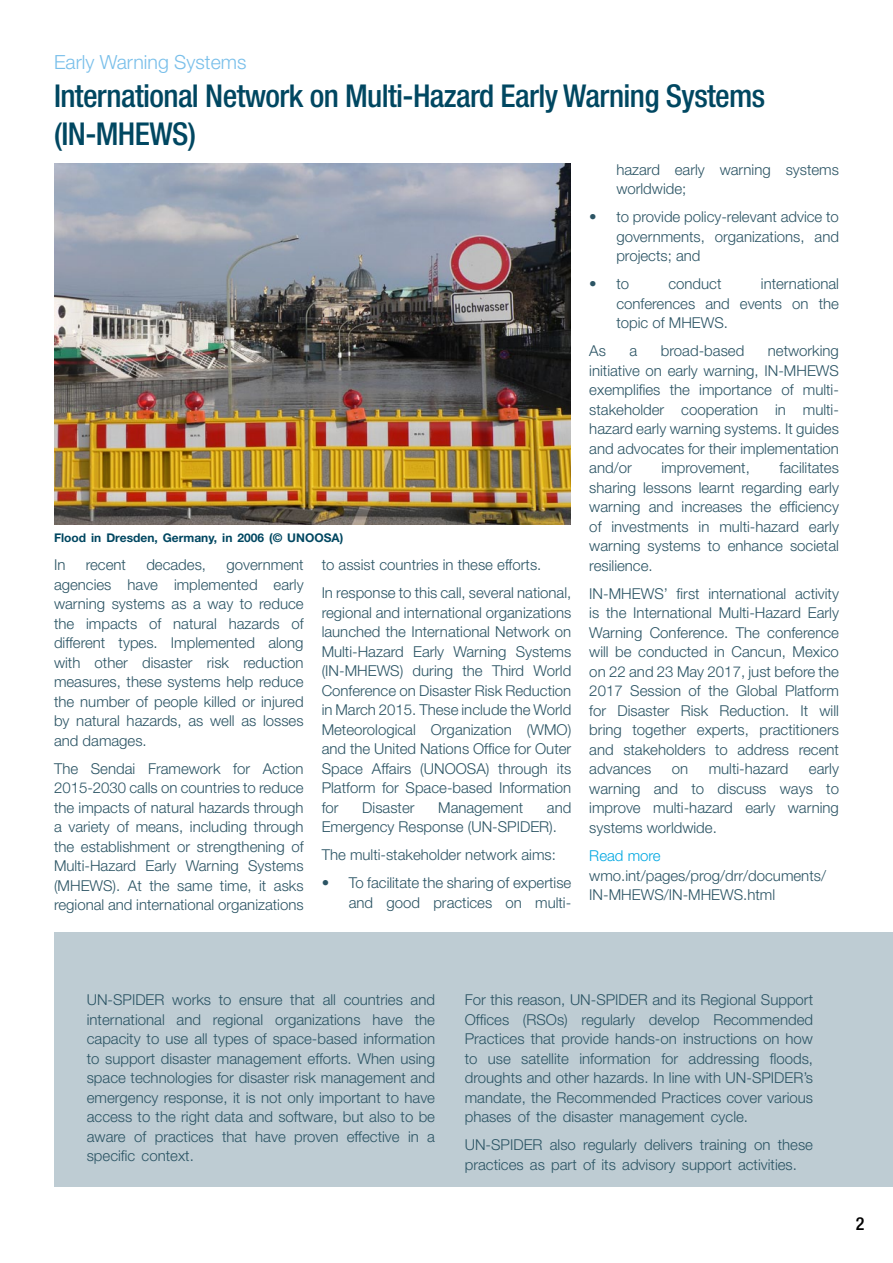
<style>
.page{position:relative;width:893px;height:1263px;background:#fff}
.page>*{position:absolute;margin:0;border:0;box-sizing:border-box;transform-origin:0 0}
.Header_Article{font:500 condensed 31.5px/37.8px "Helvetica Neue";letter-spacing:-.02em;color:#004761}
.t1{font:300 19.5px "Helvetica Neue";color:#79bfea}
.t2{font:500 condensed 18px "Helvetica Neue";color:#000}
.Interview_Answers{font:300 15px/19.5px "Helvetica Neue";color:#2b5464;text-align:justify}
.Text_body_articles{font:300 15px/19.5px "Helvetica Neue";color:#2b5464;text-align:justify}
.t3{font:700 12px "Helvetica Neue";color:#004761}
.s1{color:#00a7e1}
</style>
<div class="page">
<div style="left:54px;top:932px;width:839px;height:254px;background:#beccd3"></div>
<img style="left:54px;top:163px;width:517px;height:361px">
<p class="t1" style="left:54px;top:50px;width:194px">Early Warning Systems</p>
<p class="Header_Article" style="left:54px;top:77px;width:713px">International Network on Multi-Hazard Early Warning Systems (IN-MHEWS)</p>
<p class="t3" style="left:54px;top:530px;width:291px">Flood in Dresden, Germany, in 2006 (© UNOOSA)</p>
<p class="Interview_Answers" style="left:54px;top:555px;width:13px">In</p>
<p class="Interview_Answers" style="left:86px;top:555px;width:42px">recent</p>
<p class="Interview_Answers" style="left:146px;top:555px;width:61px">decades,</p>
<p class="Interview_Answers" style="left:54px;top:555px;width:251px;text-indent:172px">government agencies have implemented early warning systems as a way to reduce the impacts of natural hazards of different types. Implemented along with other disaster risk reduction measures, these systems help reduce the number of people killed or injured by natural hazards, as well as losses and damages.</p>
<p class="Interview_Answers" style="left:54px;top:758px;width:251px">The Sendai Framework for Action 2015-2030 calls on countries to reduce the impacts of natural hazards through a variety of means, including through the establishment or strengthening of Multi-Hazard Early Warning Systems (MHEWS). At the same time, it asks regional and international organizations</p>
<p class="Interview_Answers" style="left:322px;top:555px;width:221px">to assist countries in these efforts.</p>
<p class="Interview_Answers" style="left:322px;top:583px;width:251px">In response to this call, several national, regional and international organizations launched the International Network on Multi-Hazard Early Warning Systems (IN-MHEWS) during the Third World Conference on Disaster Risk Reduction in March 2015. These include the World Meteorological Organization (WMO) and the United Nations Office for Outer Space Affairs (UNOOSA) through its Platform for Space-based Information for</p>
<p class="Interview_Answers" style="left:322px;top:797px;width:251px;text-indent:225px">and<br>Emergency Response (UN-SPIDER).</p>
<p class="Interview_Answers" style="left:322px;top:845px;width:236px">The multi-stakeholder network aims:</p>
<p class="Interview_Answers" style="left:322px;top:873px;width:251px;text-align:right">• To facilitate the sharing of expertise and good practices on multi-</p>
<p class="Interview_Answers" style="left:362px;top:797px;width:54px">Disaster</p>
<p class="Interview_Answers" style="left:438px;top:797px;width:87px">Management</p>
<p class="Interview_Answers" style="left:616px;top:159px;width:224px">hazard early warning systems worldwide;</p>
<p class="Interview_Answers" style="left:616px;top:207px;width:224px;text-indent:-27px">• to provide policy-relevant advice to governments, organizations, and projects; and</p>
<p class="Interview_Answers" style="left:589px;top:274px;width:41px">• to</p>
<p class="Interview_Answers" style="left:668px;top:274px;width:55px">conduct</p>
<p class="Interview_Answers" style="left:616px;top:274px;width:224px;text-indent:145px">international conferences and events on the topic of MHEWS.</p>
<p class="Interview_Answers" style="left:589px;top:341px;width:18px">As</p>
<p class="Interview_Answers" style="left:630px;top:341px;width:9px">a</p>
<p class="Interview_Answers" style="left:661px;top:341px;width:85px">broad-based</p>
<p class="Interview_Answers" style="left:589px;top:341px;width:251px;text-indent:178px">networking initiative on early warning, IN-MHEWS exemplifies the importance of multi&shy;stakeholder cooperation in multi&shy;hazard early warning systems. It guides and advocates for their implementation and/or</p>
<p class="Interview_Answers" style="left:589px;top:458px;width:251px;text-indent:190px">facilitates sharing lessons learnt regarding early warning and increases the efficiency of investments in multi-hazard early warning systems to enhance societal resilience.</p>
<p class="Interview_Answers" style="left:589px;top:583px;width:251px">IN-MHEWS’ first international activity is the International Multi-Hazard Early Warning Conference. The conference will be conducted in Cancun, Mexico on 22 and 23 May 2017, just before the 2017 Session of the Global Platform for Disaster Risk Reduction. It will bring together experts, practitioners and stakeholders to address recent advances</p>
<p class="Interview_Answers" style="left:661px;top:458px;width:90px">improvement,</p>
<p class="Interview_Answers" style="left:589px;top:759px;width:251px;text-indent:220px">early warning and to discuss ways to improve multi-hazard early warning systems worldwide.</p>
<p class="Interview_Answers" style="left:589px;top:845px;width:238px;text-align:left"><span class="s1">Read more </span>wmo.int/pages/prog/drr/documents/<br>IN-MHEWS/IN-MHEWS.html</p>
<p class="Interview_Answers" style="left:672px;top:759px;width:18px">on</p>
<p class="Interview_Answers" style="left:709px;top:759px;width:81px">multi-hazard</p>
<p class="Text_body_articles" style="left:87px;top:990px;width:350px">UN-SPIDER works to ensure that all countries and international and regional organizations have the capacity to use all types of space-based information to support disaster management efforts. When using space technologies for disaster risk management and emergency response, it is not only important to have access to the right data and software, but also to be aware of practices that have proven effective in a specific context.</p>
<p class="Text_body_articles" style="left:465px;top:990px;width:350px">For this reason, UN-SPIDER and its Regional Support Offices (RSOs) regularly develop Recommended Practices that provide hands-on instructions on how to use satellite information for addressing floods, droughts and other hazards. In line with UN-SPIDER’s mandate, the Recommended Practices cover various phases of the disaster management cycle.</p>
<p class="Text_body_articles" style="left:465px;top:1135px;width:350px">UN-SPIDER also regularly delivers training on these practices as part of its advisory support activities.</p>
<p class="t2" style="left:856px;top:1213px;width:10px">2</p>
</div>
